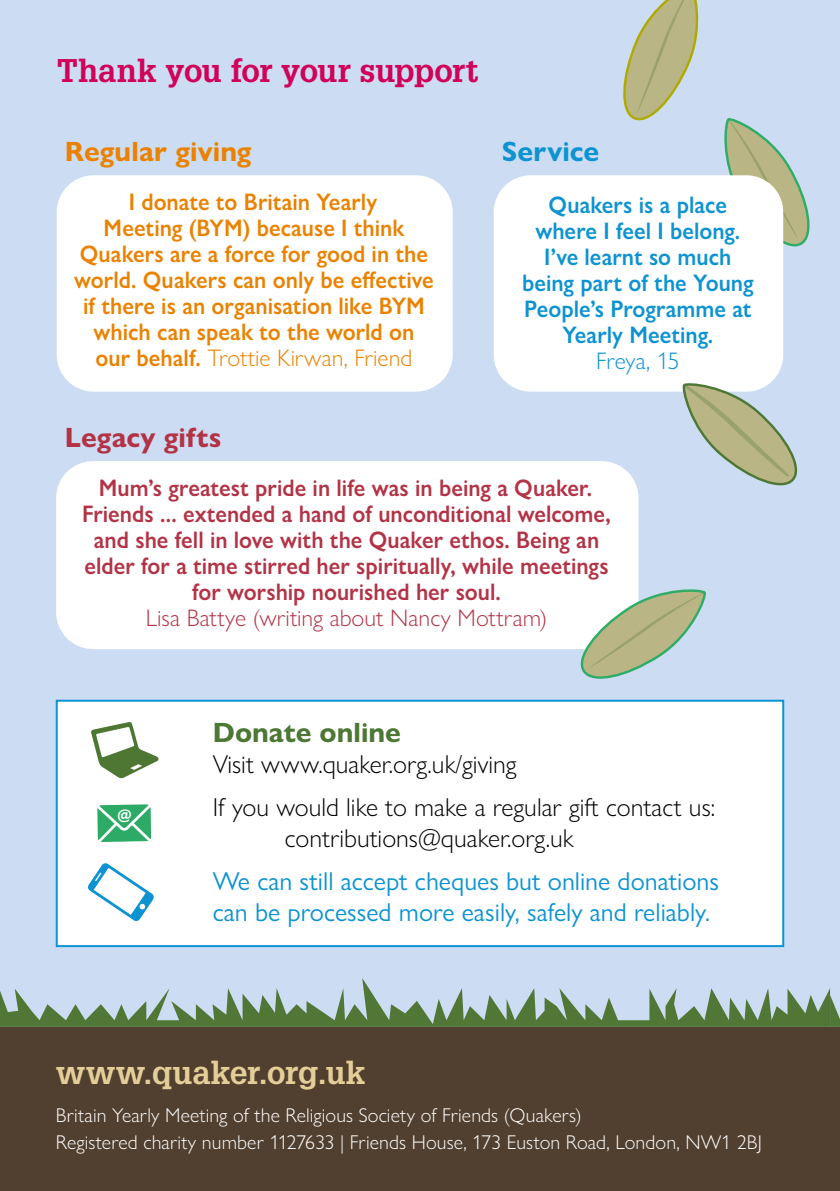
<style>
.page{position:relative;width:840px;height:1191px;background:#fff}
.page>*{position:absolute;margin:0;border:0;box-sizing:border-box;transform-origin:0 0}
.t1{font:700 32px "Glypha";letter-spacing:-.015em;color:#d10058}
.t2{font:700 32px "Glypha";color:#e4ce97}
.t3{font:700 28px "Gill Sans Nova";letter-spacing:.005em;color:#ea8200}
.t4{font:700 28px "Gill Sans Nova";color:#4d7734}
.t5{font:700 28px "Gill Sans Nova";letter-spacing:.005em;color:#b33346}
.t6{font:700 28px "Gill Sans Nova";letter-spacing:.005em;color:#0d93d2}
.t7{font:300 26px/42.6px "Gill Sans Nova";color:#000}
.t8{font:26px/31.2px "Gill Sans Nova";color:#0d93d2}
.t9{font:600 24px/26px "Gill Sans Nova";color:#b33346;text-align:center;scale:.93 1}
.t10{font:600 24px/26px "Gill Sans Nova";letter-spacing:.005em;color:#ea8200;text-align:center;scale:.93 1}
.t11{font:600 24px/26px "Gill Sans Nova";color:#0d93d2;text-align:center;scale:.93 1}
.t12{font:300 24px "Gill Sans Nova";color:#b33346}
.t13{font:300 24px "Gill Sans Nova";letter-spacing:-.005em;color:#0d93d2}
.t14{font:300 20px/27px "Gill Sans Nova";letter-spacing:.005em;color:#fff}
.s1{font-weight:300}
</style>
<div class="page">
<hr style="left:839px;top:899px;width:1px;height:292px;background:#514030">
<div style="left:0;top:1020px;width:839px;height:171px;background:#514030"></div>
<div style="left:0;top:0;width:839px;height:1026px;background:#ccddf3"></div>
<svg style="left:0;top:978px;width:839px;height:48px"></svg>
<svg style="left:839px;top:862px;width:1px;height:42px"></svg>
<svg style="left:623px;top:0;width:76px;height:121px"></svg>
<svg style="left:724px;top:118px;width:86px;height:137px"></svg>
<div style="left:57px;top:175px;width:395px;height:216px;background:#fff;border-radius:37px"></div>
<div style="left:56px;top:461px;width:582px;height:188px;background:#fff;border-radius:37px"></div>
<svg style="left:580px;top:586px;width:126px;height:93px"></svg>
<div style="left:493px;top:175px;width:289px;height:216px;background:#fff;border-radius:37px"></div>
<svg style="left:681px;top:379px;width:117px;height:107px"></svg>
<div style="left:56px;top:699px;width:727px;height:248px;background:#fff;border:2px solid #0d93d2"></div>
<svg style="left:91px;top:722px;width:67px;height:56px"></svg>
<svg style="left:88px;top:863px;width:66px;height:58px"></svg>
<svg style="left:97px;top:804px;width:54px;height:38px"></svg>
<h1 class="t1" style="left:57px;top:51px;width:423px">Thank you for your support</h1>
<p class="t3" style="left:65px;top:134px;width:188px">Regular giving</p>
<p class="t6" style="left:501px;top:134px;width:99px">Service</p>
<p class="t10" style="left:74px;top:188px;width:388px">I donate to Britain Yearly<br>Meeting (BYM) because I think<br>Quakers are a force for good in the world. Quakers can only be effective if there is an organisation like BYM which can speak to the world on our behalf. <span class="s1">Trottie Kirwan, Friend</span></p>
<p class="t5" style="left:65px;top:420px;width:158px">Legacy gifts</p>
<p class="t11" style="left:521px;top:191px;width:250px">Quakers is a place where I feel I belong.<br>I’ve learnt so much being part of the Young<br>People’s Programme at<br>Yearly Meeting.</p>
<p class="t13" style="left:595px;top:346px;width:85px">Freya, 15</p>
<p class="t9" style="left:82px;top:474px;width:570px">Mum’s greatest pride in life was in being a Quaker.<br>Friends ... extended a hand of unconditional welcome, and she fell in love with the Quaker ethos. Being an elder for a time stirred her spiritually, while meetings for worship nourished her soul.</p>
<p class="t12" style="left:146px;top:603px;width:403px">Lisa Battye (writing about Nancy Mottram)</p>
<p class="t4" style="left:213px;top:715px;width:189px">Donate online</p>
<p class="t7" style="left:213px;top:743px;width:503px">Visit www.quaker.org.uk/giving<br>If you would like to make a regular gift contact us:</p>
<p class="t7" style="left:285px;top:816px;width:290px">contributions@quaker.org.uk</p>
<p class="t8" style="left:213px;top:865px;width:507px">We can still accept cheques but online donations can be processed more easily, safely and reliably.</p>
<h1 class="t2" style="left:56px;top:1052px;width:311px">www.quaker.org.uk</h1>
<p class="t14" style="left:56px;top:1101px;width:707px">Britain Yearly Meeting of the Religious Society of Friends (Quakers)<br>Registered charity number 1127633 | Friends House, 173 Euston Road, London, NW1 2BJ</p>
</div>
